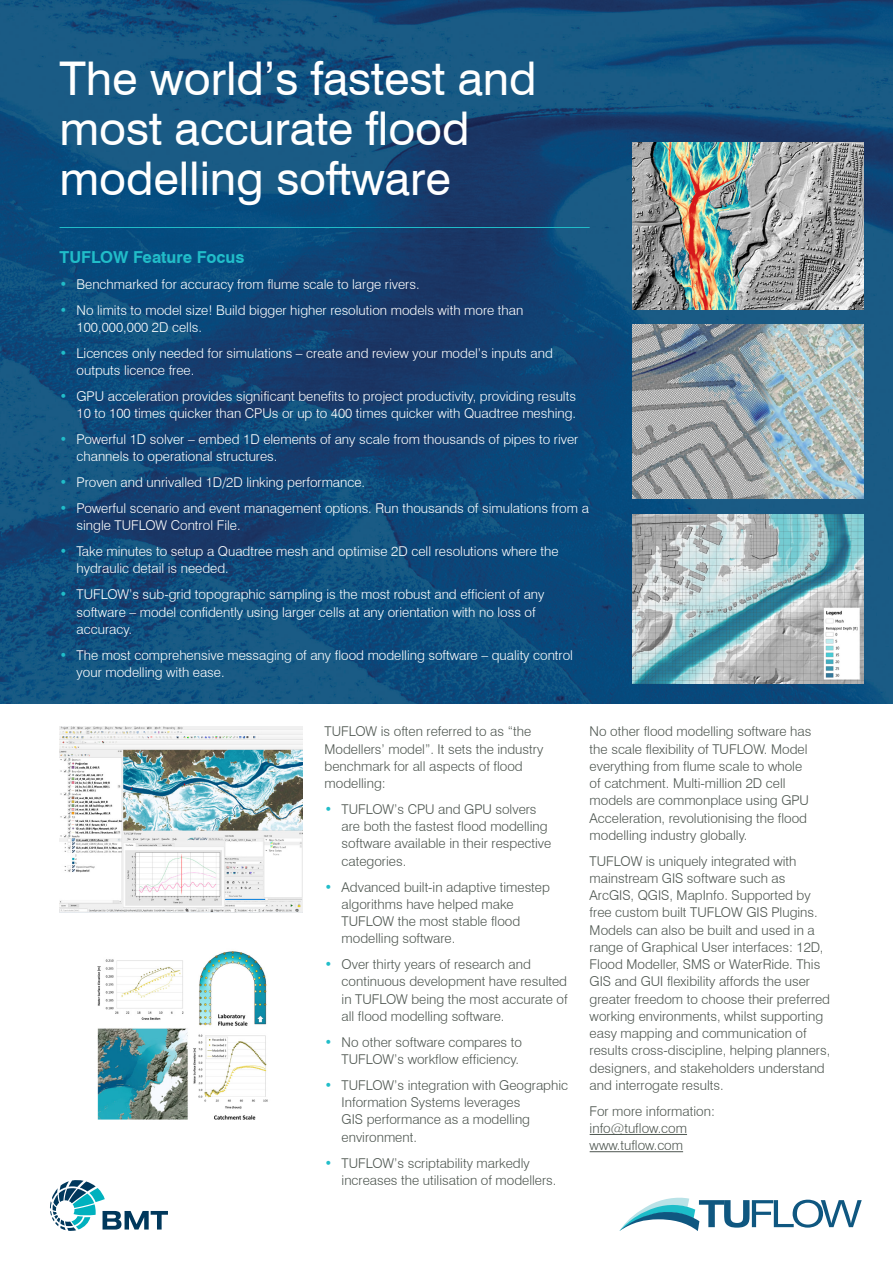
<style>
.page{position:relative;width:893px;height:1263px;background:#fff}
.page>*{position:absolute;margin:0;border:0;box-sizing:border-box;transform-origin:0 0}
.Main_heading{font:46.5px/50.2px "Swiss 721 BT";letter-spacing:-.005em;color:#fff}
.Sub_head{font:700 16.5px "Swiss 721 BT";color:#21bdc9}
.Body_Copy{font:300 13.5px/17.2px "Swiss 721 BT";color:#4e5650}
.t1{font:300 13.5px/17.2px "Swiss 721 BT";color:#fff}
.s1{font-weight:700;color:#21bdc9}
</style>
<div class="page">
<img style="left:0;top:0;width:893px;height:704px">
<hr style="left:590px;top:1134px;width:97px;height:1px;background:#4e5650">
<hr style="left:590px;top:1151px;width:93px;height:1px;background:#4e5650">
<hr style="left:60px;top:227px;width:530px;height:1px;background:#21bdc9">
<img style="left:97px;top:951px;width:171px;height:169px">
<svg style="left:619px;top:1197px;width:243px;height:34px"></svg>
<svg style="left:50px;top:1180px;width:118px;height:51px"></svg>
<img style="left:632px;top:142px;width:231px;height:168px">
<img style="left:632px;top:324px;width:231px;height:175px">
<img style="left:632px;top:514px;width:231px;height:169px">
<img style="left:60px;top:726px;width:242px;height:187px">
<p class="Main_heading" style="left:60px;top:53px;width:479px">The world’s fastest and most accurate flood modelling software</p>
<p class="Sub_head" style="left:60px;top:247px;width:186px">TUFLOW Feature Focus</p>
<p class="t1" style="left:60px;top:275px;width:362px"><span class="s1">•</span> Benchmarked for accuracy from flume scale to large rivers.</p>
<p class="t1" style="left:77px;top:301px;width:448px;text-indent:-17px"><span class="s1">•</span> No limits to model size! Build bigger higher resolution models with more than<br>100,000,000 2D cells.</p>
<p class="t1" style="left:77px;top:344px;width:478px;text-indent:-17px"><span class="s1">•</span> Licences only needed for simulations – create and review your model’s inputs and outputs licence free.</p>
<p class="t1" style="left:60px;top:387px;width:518px;text-align:right"><span class="s1">•</span> GPU acceleration provides significant benefits to project productivity, providing results<br>10 to 100 times quicker than CPUs or up to 400 times quicker with Quadtree meshing.</p>
<p class="t1" style="left:77px;top:430px;width:503px;text-indent:-17px"><span class="s1">•</span> Powerful 1D solver – embed 1D elements of any scale from thousands of pipes to river channels to operational structures.</p>
<p class="t1" style="left:60px;top:474px;width:307px"><span class="s1">•</span> Proven and unrivalled 1D/2D linking performance.</p>
<p class="t1" style="left:77px;top:499px;width:514px;text-indent:-17px"><span class="s1">•</span> Powerful scenario and event management options. Run thousands of simulations from a single TUFLOW Control File.</p>
<p class="t1" style="left:77px;top:543px;width:484px;text-indent:-17px"><span class="s1">•</span> Take minutes to setup a Quadtree mesh and optimise 2D cell resolutions where the hydraulic detail is needed.</p>
<p class="t1" style="left:77px;top:586px;width:469px;text-indent:-17px"><span class="s1">•</span> TUFLOW’s sub-grid topographic sampling is the most robust and efficient of any software – model confidently using larger cells at any orientation with no loss of accuracy.</p>
<p class="t1" style="left:77px;top:646px;width:498px;text-indent:-17px"><span class="s1">•</span> The most comprehensive messaging of any flood modelling software – quality control your modelling with ease.</p>
<p class="Body_Copy" style="left:325px;top:723px;width:220px">TUFLOW is often referred to as “the<br>Modellers’ model”. It sets the industry benchmark for all aspects of flood modelling:</p>
<p class="Body_Copy" style="left:342px;top:800px;width:211px;text-indent:-17px"><span class="s1">•</span> TUFLOW’s CPU and GPU solvers are both the fastest flood modelling software available in their respective categories.</p>
<p class="Body_Copy" style="left:342px;top:878px;width:210px;text-indent:-17px"><span class="s1">•</span> Advanced built-in adaptive timestep algorithms have helped make<br>TUFLOW the most stable flood modelling software.</p>
<p class="Body_Copy" style="left:342px;top:956px;width:228px;text-indent:-17px"><span class="s1">•</span> Over thirty years of research and continuous development have resulted in TUFLOW being the most accurate of all flood modelling software.</p>
<p class="Body_Copy" style="left:325px;top:1033px;width:199px;text-align:right"><span class="s1">•</span> No other software compares to<br>TUFLOW’s workflow efficiency.</p>
<p class="Body_Copy" style="left:342px;top:1076px;width:228px;text-indent:-17px"><span class="s1">•</span> TUFLOW’s integration with Geographic<br>Information Systems leverages<br>GIS performance as a modelling environment.</p>
<p class="Body_Copy" style="left:342px;top:1154px;width:216px;text-indent:-17px"><span class="s1">•</span> TUFLOW’s scriptability markedly increases the utilisation of modellers.</p>
<p class="Body_Copy" style="left:590px;top:723px;width:223px">No other flood modelling software has the scale flexibility of TUFLOW. Model everything from flume scale to whole of catchment. Multi-million 2D cell models are commonplace using GPU Acceleration, revolutionising the flood modelling industry globally.</p>
<p class="Body_Copy" style="left:590px;top:852px;width:242px">TUFLOW is uniquely integrated with mainstream GIS software such as ArcGIS, QGIS, MapInfo. Supported by free custom built TUFLOW GIS Plugins.<br>Models can also be built and used in a range of Graphical User interfaces: 12D, Flood Modeller, SMS or WaterRide. This GIS and GUI flexibility affords the user greater freedom to choose their preferred working environments, whilst supporting easy mapping and communication of results cross-discipline, helping planners, designers, and stakeholders understand and interrogate results.</p>
<p class="Body_Copy" style="left:590px;top:1102px;width:127px">For more information: info@tuflow.com www.tuflow.com</p>
</div>
